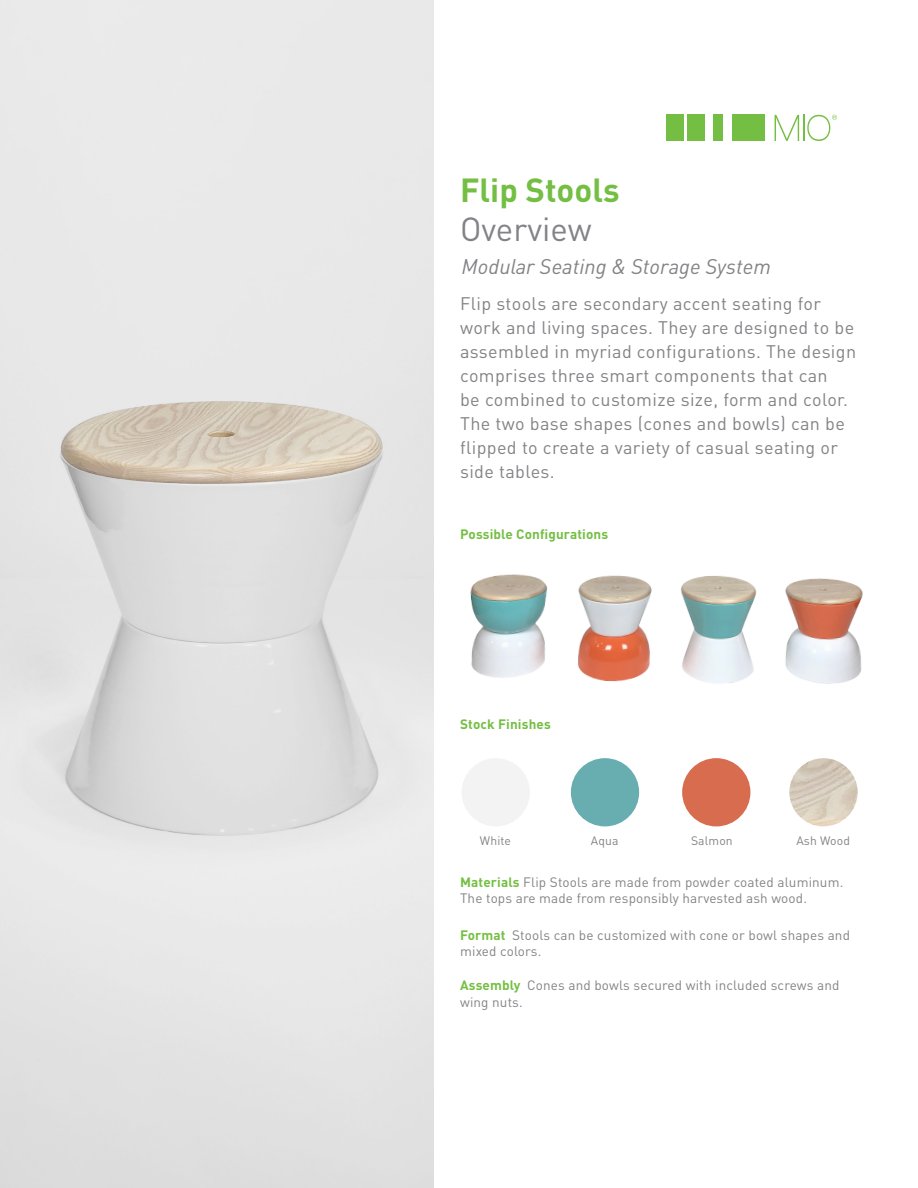
<style>
.page{position:relative;width:918px;height:1188px;background:#fff}
.page>*{position:absolute;margin:0;border:0;box-sizing:border-box;transform-origin:0 0}
.t1{font:700 33px "DIN Pro";color:#74bf43}
.t2{font:33px "DIN Pro";color:#838286}
.t3{font:italic 21px "DIN Pro";color:#838286}
.t4{font:18px/24px "DIN Pro";letter-spacing:.02em;color:#838286}
.t5{font:13.5px/16.5px "DIN Pro";letter-spacing:.01em;color:#838286}
.t6{font:700 13.5px "DIN Pro";letter-spacing:.01em;color:#74bf43}
.t7{font:12.15px "DIN Pro";letter-spacing:.01em;color:#838286}
.s1{font-weight:700;color:#74bf43}
</style>
<div class="page">
<div style="left:732px;top:115px;width:33px;height:26px;background:#74bf43"></div>
<div style="left:666px;top:115px;width:17px;height:26px;background:#74bf43"></div>
<div style="left:687px;top:115px;width:17px;height:26px;background:#74bf43"></div>
<div style="left:713px;top:115px;width:10px;height:26px;background:#74bf43"></div>
<svg style="left:775px;top:115px;width:62px;height:26px"></svg>
<img style="left:470px;top:574px;width:78px;height:104px">
<img style="left:578px;top:575px;width:74px;height:107px">
<img style="left:681px;top:576px;width:76px;height:107px">
<img style="left:785px;top:578px;width:78px;height:106px">
<img style="left:0;top:0;width:433px;height:1188px">
<div style="left:462px;top:758px;width:68px;height:68px;background:#f3f3f3;border-radius:50%"></div>
<div style="left:571px;top:758px;width:68px;height:68px;background:#68aeb0;border-radius:50%"></div>
<div style="left:682px;top:758px;width:68px;height:68px;background:#d86c4f;border-radius:50%"></div>
<img style="left:789px;top:758px;width:69px;height:68px;border-radius:34px">
<p class="t1" style="left:460px;top:167px;width:161px">Flip Stools</p>
<p class="t2" style="left:460px;top:207px;width:133px">Overview</p>
<p class="t3" style="left:462px;top:251px;width:311px">Modular Seating &amp; Storage System</p>
<p class="t4" style="left:460px;top:291px;width:398px">Flip stools are secondary accent seating for work and living spaces. They are designed to be assembled in myriad configurations. The design comprises three smart components that can<br>be combined to customize size, form and color.<br>The two base shapes (cones and bowls) can be flipped to create a variety of casual seating or side tables.</p>
<p class="t6" style="left:460px;top:525px;width:150px">Possible Configurations</p>
<p class="t6" style="left:460px;top:715px;width:92px">Stock Finishes</p>
<p class="t7" style="left:480px;top:832px;width:33px">White</p>
<p class="t7" style="left:591px;top:832px;width:29px">Aqua</p>
<p class="t7" style="left:691px;top:832px;width:43px">Salmon</p>
<p class="t7" style="left:796px;top:832px;width:55px">Ash Wood</p>
<p class="t5" style="left:460px;top:873px;width:385px"><span class="s1">Materials</span> Flip Stools are made from powder coated aluminum.</p>
<p class="t5" style="left:460px;top:890px;width:348px">The tops are made from responsibly harvested ash wood.</p>
<p class="t5" style="left:460px;top:926px;width:391px"><span class="s1">Format</span> Stools can be customized with cone or bowl shapes and mixed colors.</p>
<p class="t5" style="left:460px;top:976px;width:381px"><span class="s1">Assembly</span> Cones and bowls secured with included screws and wing nuts.</p>
</div>
